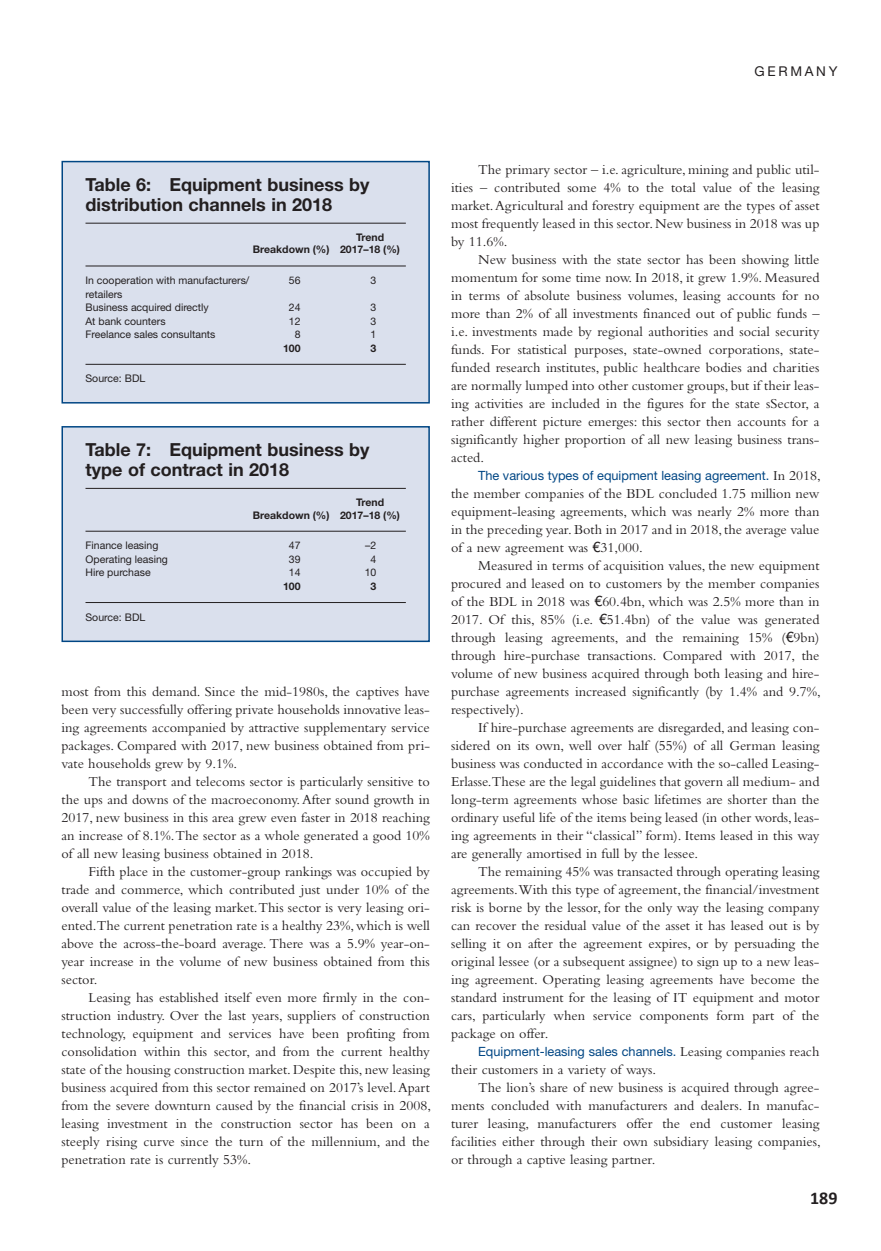
<style>
.page{position:relative;width:881px;height:1251px;background:#fff}
.page>*{position:absolute;margin:0;border:0;box-sizing:border-box;transform-origin:0 0}
.t1{font:700 18px/19.5px "Helvetica Neue";color:#231f20}
.t2{font:700 18px "Calibri";color:#231f20}
.t3{font:14.25px/18px "Bembo";color:#231f20;text-align:justify}
.t4{font:13.5px "Helvetica Neue";letter-spacing:.2em;color:#231f20}
.t5{font:12.75px "Helvetica Neue";color:#004684}
.t6{font:10.5px/13.5px "Helvetica Neue";color:#231f20}
.t7{font:700 10.5px/12.8px "Helvetica Neue";color:#231f20}
.s1{font-family:"Bembo";font-size:14.25px;color:#231f20}
.s2{font-family:"Linotype Euro Font Gto P"}
</style>
<div class="page">
<div style="left:63px;top:162px;width:365px;height:240px;background:#dae0ed"></div>
<div style="left:62px;top:161px;width:368px;height:243px;border:2px solid #004684"></div>
<hr style="left:86px;top:223px;width:320px;height:1px;background:#231f20">
<hr style="left:86px;top:266px;width:320px;height:1px;background:#231f20">
<hr style="left:86px;top:364px;width:320px;height:1px;background:#231f20">
<div style="left:63px;top:428px;width:365px;height:212px;background:#dae0ed"></div>
<div style="left:62px;top:426px;width:368px;height:216px;border:2px solid #004684"></div>
<hr style="left:86px;top:488px;width:320px;height:1px;background:#231f20">
<hr style="left:86px;top:531px;width:320px;height:1px;background:#231f20">
<hr style="left:86px;top:602px;width:320px;height:1px;background:#231f20">
<p class="t4" style="left:754px;top:67px;width:84px">GERMANY</p>
<p class="t1" style="left:85px;top:176px;width:286px">Table 6: Equipment business by distribution channels in 2018</p>
<p class="t7" style="left:253px;top:231px;width:149px;text-indent:103px">Trend<br>Breakdown (%) 2017–18 (%)</p>
<p class="t6" style="left:85px;top:275px;width:165px">In cooperation with manufacturers/</p>
<p class="t6" style="left:289px;top:275px;width:13px">56</p>
<p class="t6" style="left:370px;top:275px;width:7px">3</p>
<p class="t6" style="left:85px;top:288px;width:125px">retailers<br>Business acquired directly</p>
<p class="t6" style="left:289px;top:302px;width:13px">24</p>
<p class="t6" style="left:370px;top:302px;width:7px">3</p>
<p class="t6" style="left:85px;top:315px;width:82px">At bank counters</p>
<p class="t6" style="left:289px;top:315px;width:13px">12</p>
<p class="t6" style="left:370px;top:315px;width:7px">3</p>
<p class="t6" style="left:85px;top:329px;width:131px">Freelance sales consultants</p>
<p class="t6" style="left:295px;top:329px;width:7px">8</p>
<p class="t6" style="left:370px;top:329px;width:7px">1</p>
<p class="t7" style="left:283px;top:342px;width:19px">100</p>
<p class="t7" style="left:370px;top:342px;width:7px">3</p>
<p class="t6" style="left:85px;top:373px;width:61px">Source: BDL</p>
<p class="t1" style="left:85px;top:442px;width:286px">Table 7: Equipment business by type of contract in 2018</p>
<p class="t7" style="left:253px;top:497px;width:149px;text-indent:103px">Trend<br>Breakdown (%) 2017–18 (%)</p>
<p class="t6" style="left:85px;top:540px;width:74px">Finance leasing</p>
<p class="t6" style="left:289px;top:540px;width:13px">47</p>
<p class="t6" style="left:365px;top:540px;width:13px">–2</p>
<p class="t6" style="left:85px;top:553px;width:84px">Operating leasing</p>
<p class="t6" style="left:289px;top:553px;width:13px">39</p>
<p class="t6" style="left:370px;top:553px;width:7px">4</p>
<p class="t6" style="left:85px;top:567px;width:67px">Hire purchase</p>
<p class="t6" style="left:289px;top:567px;width:13px">14</p>
<p class="t6" style="left:365px;top:567px;width:13px">10</p>
<p class="t7" style="left:283px;top:581px;width:19px">100</p>
<p class="t7" style="left:370px;top:581px;width:7px">3</p>
<p class="t6" style="left:85px;top:611px;width:61px">Source: BDL</p>
<p class="t3" style="left:61px;top:684px;width:370px">most from this demand. Since the mid-1980s, the captives have been very successfully offering private households innovative leas&shy;ing agreements accompanied by attractive supplementary service packages. Compared with 2017, new business obtained from pri&shy;vate households grew by 9.1%.</p>
<p class="t3" style="left:61px;top:774px;width:370px;text-indent:27px">The transport and telecoms sector is particularly sensitive to the ups and downs of the macroeconomy. After sound growth in 2017, new business in this area grew even faster in 2018 reaching an increase of 8.1%. The sector as a whole generated a good 10% of all new leasing business obtained in 2018.</p>
<p class="t3" style="left:61px;top:864px;width:370px;text-indent:27px">Fifth place in the customer-group rankings was occupied by trade and commerce, which contributed just under 10% of the overall value of the leasing market. This sector is very leasing ori&shy;ented.The current penetration rate is a healthy 23%, which is well above the across-the-board average. There was a 5.9% year-on&shy;year increase in the volume of new business obtained from this sector.</p>
<p class="t3" style="left:61px;top:990px;width:371px;text-indent:27px">Leasing has established itself even more firmly in the con&shy;struction industry. Over the last years, suppliers of construction technology, equipment and services have been profiting from consolidation within this sector, and from the current healthy state of the housing construction market. Despite this, new leasing business acquired from this sector remained on 2017’s level. Apart from the severe downturn caused by the financial crisis in 2008, leasing investment in the construction sector has been on a steeply rising curve since the turn of the millennium, and the penetration rate is currently 53%.</p>
<p class="t3" style="left:451px;top:162px;width:370px;text-indent:27px">The primary sector – i.e. agriculture, mining and public util&shy;ities – contributed some 4% to the total value of the leasing market. Agricultural and forestry equipment are the types of asset most frequently leased in this sector. New business in 2018 was up by 11.6%.</p>
<p class="t3" style="left:451px;top:252px;width:370px;text-indent:27px">New business with the state sector has been showing little momentum for some time now. In 2018, it grew 1.9%. Measured in terms of absolute business volumes, leasing accounts for no more than 2% of all investments financed out of public funds – i.e. investments made by regional authorities and social security funds. For statistical purposes, state-owned corporations, state&shy;funded research institutes, public healthcare bodies and charities are normally lumped into other customer groups, but if their leas&shy;ing activities are included in the figures for the state sSector, a rather different picture emerges: this sector then accounts for a significantly higher proportion of all new leasing business trans&shy;acted.</p>
<p class="t5" style="left:478px;top:471px;width:344px">The various types of equipment leasing agreement. <span class="s1">In 2018,</span></p>
<p class="t3" style="left:451px;top:486px;width:370px">the member companies of the BDL concluded 1.75 million new equipment-leasing agreements, which was nearly 2% more than in the preceding year. Both in 2017 and in 2018, the average value of a new agreement was <span class="s2">E</span>31,000.</p>
<p class="t3" style="left:451px;top:558px;width:371px;text-indent:27px">Measured in terms of acquisition values, the new equipment procured and leased on to customers by the member companies of the BDL in 2018 was <span class="s2">E</span>60.4bn, which was 2.5% more than in 2017. Of this, 85% (i.e. <span class="s2">E</span>51.4bn) of the value was generated through leasing agreements, and the remaining 15% (<span class="s2">E</span>9bn) through hire-purchase transactions. Compared with 2017, the volume of new business acquired through both leasing and hire&shy;purchase agreements increased significantly (by 1.4% and 9.7%, respectively).</p>
<p class="t3" style="left:451px;top:720px;width:370px;text-indent:27px">If hire-purchase agreements are disregarded, and leasing con&shy;sidered on its own, well over half (55%) of all German leasing business was conducted in accordance with the so-called Leasing-Erlasse.These are the legal guidelines that govern all medium- and long-term agreements whose basic lifetimes are shorter than the ordinary useful life of the items being leased (in other words, leas&shy;ing agreements in their “classical” form). Items leased in this way are generally amortised in full by the lessee.</p>
<p class="t3" style="left:451px;top:864px;width:370px;text-indent:27px">The remaining 45% was transacted through operating leasing agreements.With this type of agreement, the financial/investment risk is borne by the lessor, for the only way the leasing company can recover the residual value of the asset it has leased out is by selling it on after the agreement expires, or by persuading the original lessee (or a subsequent assignee) to sign up to a new leas&shy;ing agreement. Operating leasing agreements have become the standard instrument for the leasing of IT equipment and motor cars, particularly when service components form part of the package on offer.</p>
<p class="t5" style="left:478px;top:1047px;width:343px">Equipment-leasing sales channels. <span class="s1">Leasing companies reach</span></p>
<p class="t3" style="left:451px;top:1062px;width:206px">their customers in a variety of ways.</p>
<p class="t3" style="left:478px;top:1080px;width:343px">The lion’s share of new business is acquired through agree-</p>
<p class="t3" style="left:451px;top:1098px;width:370px">ments concluded with manufacturers and dealers. In manufac-</p>
<p class="t3" style="left:451px;top:1116px;width:370px">turer leasing, manufacturers offer the end customer leasing</p>
<p class="t3" style="left:451px;top:1134px;width:371px">facilities either through their own subsidiary leasing companies,</p>
<p class="t3" style="left:451px;top:1152px;width:206px">or through a captive leasing partner.</p>
<p class="t2" style="left:810px;top:1191px;width:29px">189</p>
</div>
